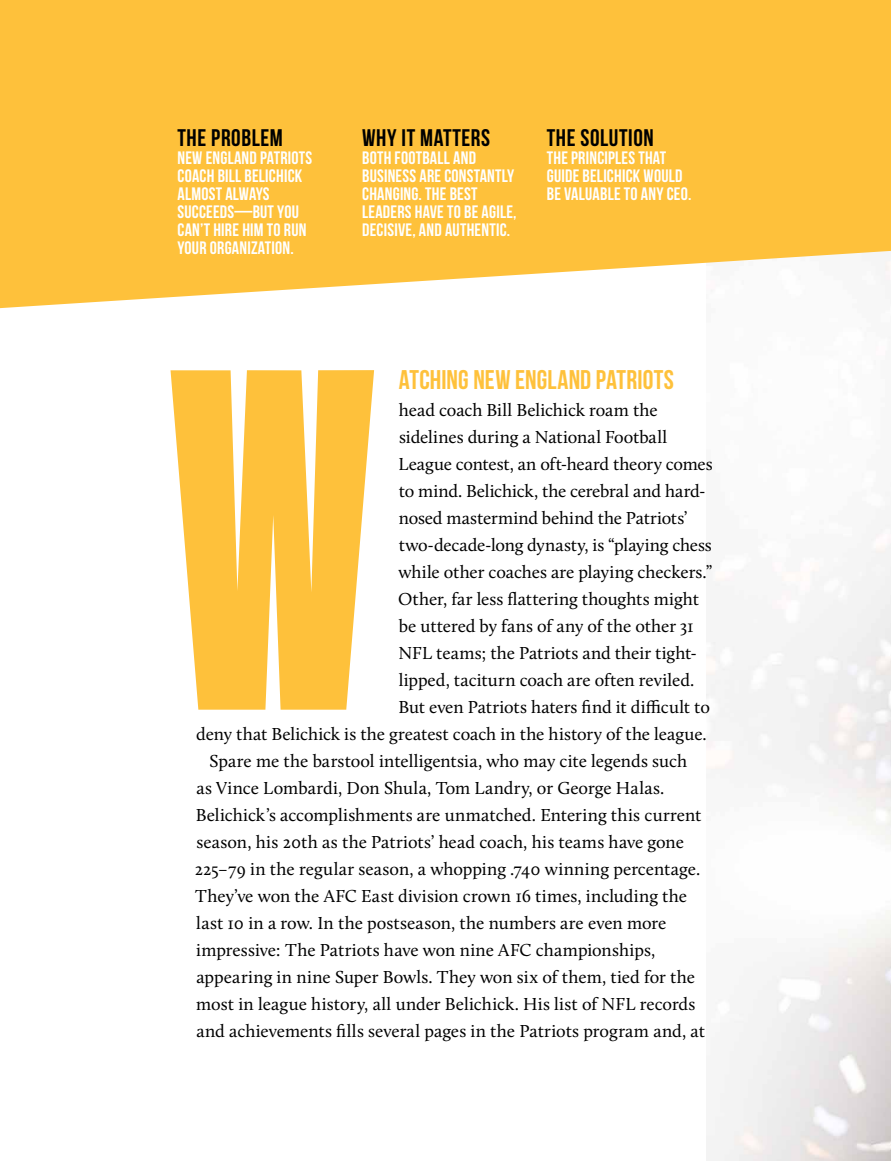
<style>
.page{position:relative;width:891px;height:1161px;background:#fff}
.page>*{position:absolute;margin:0;border:0;box-sizing:border-box;transform-origin:0 0}
.t1{font:700 27px "Bebas Neue";letter-spacing:.005em;color:#fec13b}
.t2{font:700 24px "Bebas Neue";letter-spacing:.025em;color:#000}
.t3{font:18px "Calluna";color:#000}
.t4{font:700 18px/18px "Bebas Neue";letter-spacing:.015em;color:#fff}
</style>
<div class="page">
<svg style="left:0;top:0;width:891px;height:308px;background:#fdc64c"></svg>
<svg style="left:171px;top:370px;width:203px;height:340px;fill:#fec13b"></svg>
<h2 class="t2" style="left:177px;top:124px;width:107px">THE PROBLEM</h2>
<p class="t4" style="left:177px;top:148px;width:136px">NEW ENGLAND PATRIOTS<br>COACH BILL BELICHICK<br>ALMOST ALWAYS<br>SUCCEEDS—BUT YOU<br>CAN’T HIRE HIM TO RUN<br>YOUR ORGANIZATION.</p>
<h2 class="t2" style="left:362px;top:124px;width:129px">WHY IT MATTERS</h2>
<p class="t4" style="left:362px;top:148px;width:156px">BOTH FOOTBALL AND<br>BUSINESS ARE CONSTANTLY<br>CHANGING. THE BEST<br>LEADERS HAVE TO BE AGILE,<br>DECISIVE, AND AUTHENTIC.</p>
<h2 class="t2" style="left:547px;top:124px;width:108px">THE SOLUTION</h2>
<p class="t4" style="left:547px;top:148px;width:146px">THE PRINCIPLES THAT<br>GUIDE BELICHICK WOULD<br>BE VALUABLE TO ANY CEO.</p>
<h1 class="t1" style="left:399px;top:365px;width:277px">ATCHING NEW ENGLAND PATRIOTS</h1>
<p class="t3" style="left:399px;top:399px;width:260px">head coach Bill Belichick roam the</p>
<p class="t3" style="left:399px;top:426px;width:270px">sidelines during a National Football</p>
<p class="t3" style="left:398px;top:453px;width:316px">League contest, an oft-heard theory comes</p>
<p class="t3" style="left:399px;top:480px;width:308px">to mind. Belichick, the cerebral and hard-</p>
<p class="t3" style="left:399px;top:507px;width:290px">nosed mastermind behind the Patriots’</p>
<p class="t3" style="left:399px;top:534px;width:314px">two-decade-long dynasty, is “playing chess</p>
<p class="t3" style="left:398px;top:561px;width:315px">while other coaches are playing checkers.”</p>
<p class="t3" style="left:398px;top:588px;width:302px">Other, far less flattering thoughts might</p>
<p class="t3" style="left:399px;top:615px;width:296px">be uttered by fans of any of the other 31</p>
<p class="t3" style="left:398px;top:642px;width:300px">NFL teams; the Patriots and their tight-</p>
<p class="t3" style="left:399px;top:669px;width:297px">lipped, taciturn coach are often reviled.</p>
<p class="t3" style="left:398px;top:696px;width:313px">But even Patriots haters find it difficult to</p>
<p class="t3" style="left:196px;top:723px;width:512px">deny that Belichick is the greatest coach in the history of the league.</p>
<p class="t3" style="left:210px;top:750px;width:479px">Spare me the barstool intelligentsia, who may cite legends such</p>
<p class="t3" style="left:196px;top:777px;width:470px">as Vince Lombardi, Don Shula, Tom Landry, or George Halas.</p>
<p class="t3" style="left:196px;top:804px;width:507px">Belichick’s accomplishments are unmatched. Entering this current</p>
<p class="t3" style="left:196px;top:831px;width:489px">season, his 20th as the Patriots’ head coach, his teams have gone</p>
<p class="t3" style="left:195px;top:858px;width:507px">225–79 in the regular season, a whopping .740 winning percentage.</p>
<p class="t3" style="left:195px;top:885px;width:493px">They’ve won the AFC East division crown 16 times, including the</p>
<p class="t3" style="left:196px;top:912px;width:472px">last 10 in a row. In the postseason, the numbers are even more</p>
<p class="t3" style="left:196px;top:939px;width:461px">impressive: The Patriots have won nine AFC championships,</p>
<p class="t3" style="left:196px;top:966px;width:500px">appearing in nine Super Bowls. They won six of them, tied for the</p>
<p class="t3" style="left:196px;top:993px;width:501px">most in league history, all under Belichick. His list of NFL records</p>
<p class="t3" style="left:196px;top:1020px;width:510px">and achievements fills several pages in the Patriots program and, at</p>
</div>
